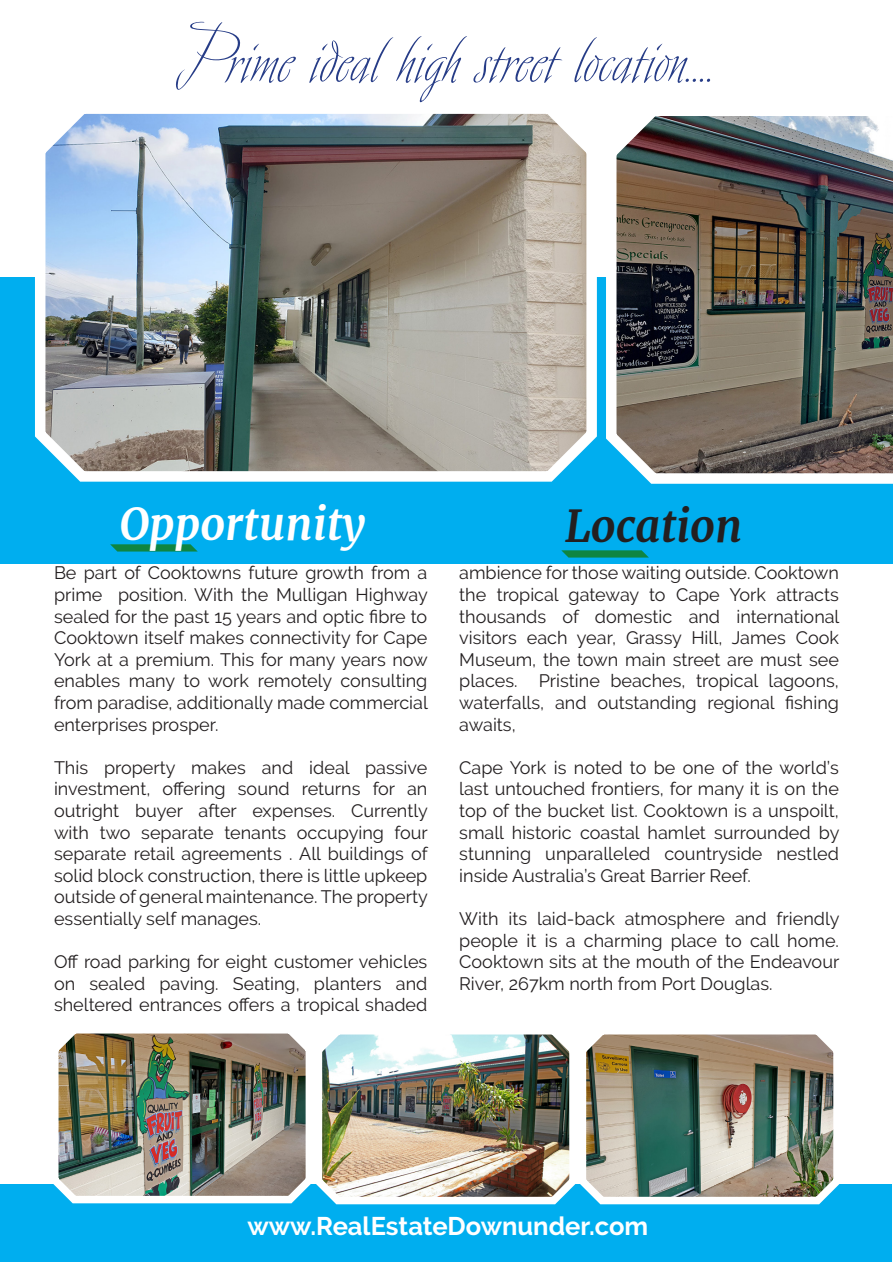
<style>
.page{position:relative;width:893px;height:1263px;background:#fff}
.page>*{position:absolute;margin:0;border:0;box-sizing:border-box;transform-origin:0 0}
.t1{font:85.5px "Avalon";color:#263c87}
.t2{font:italic 700 43.5px "Merriweather";color:#fff}
.t3{font:italic 700 43.5px "Merriweather";color:#231f20}
.t4{font:700 25.5px "Raleway";color:#fff}
.t5{font:18px/21.6px "Raleway";color:#231f20;text-align:justify}
</style>
<div class="page">
<div style="left:0;top:1185px;width:891px;height:77px;background:#00aeef"></div>
<div style="left:1px;top:277px;width:892px;height:286px;background:#00aeef"></div>
<img style="left:35px;top:113px;width:562px;height:369px">
<img style="left:606px;top:116px;width:287px;height:368px">
<img style="left:47px;top:1033px;width:264px;height:171px">
<img style="left:311px;top:1034px;width:264px;height:171px">
<img style="left:575px;top:1034px;width:269px;height:171px">
<svg style="left:561px;top:550px;width:88px;height:8px"></svg>
<svg style="left:110px;top:544px;width:87px;height:7px"></svg>
<p class="t1" style="left:177px;top:-1px;width:541px">Prime ideal high street location....</p>
<p class="t2" style="left:119px;top:498px;width:247px">Opportunity</p>
<p class="t3" style="left:565px;top:500px;width:179px">Location</p>
<p class="t5" style="left:54px;top:562px;width:375px">Be part of Cooktowns future growth from a prime position. With the Mulligan Highway sealed for the past 15 years and optic fibre to Cooktown itself makes connectivity for Cape York at a premium. This for many years now enables many to work remotely consulting from paradise, additionally made commercial enterprises prosper.</p>
<p class="t5" style="left:54px;top:756px;width:375px">This property makes and ideal passive investment, offering sound returns for an outright buyer after expenses. Currently with two separate tenants occupying four separate retail agreements . All buildings of solid block construction, there is little upkeep outside of general maintenance. The property essentially self manages.</p>
<p class="t5" style="left:54px;top:951px;width:375px">Off road parking for eight customer vehicles on sealed paving. Seating, planters and sheltered entrances offers a tropical shaded</p>
<p class="t5" style="left:459px;top:562px;width:382px">ambience for those waiting outside. Cooktown the tropical gateway to Cape York attracts thousands of domestic and international visitors each year, Grassy Hill, James Cook Museum, the town main street are must see places. Pristine beaches, tropical lagoons, waterfalls, and outstanding regional fishing awaits,</p>
<p class="t5" style="left:459px;top:756px;width:382px">Cape York is noted to be one of the world’s last untouched frontiers, for many it is on the top of the bucket list. Cooktown is a unspoilt, small historic coastal hamlet surrounded by stunning unparalleled countryside nestled inside Australia’s Great Barrier Reef.</p>
<p class="t5" style="left:459px;top:908px;width:382px">With its laid-back atmosphere and friendly people it is a charming place to call home.<br>Cooktown sits at the mouth of the Endeavour River, 267km north from Port Douglas.</p>
<h3 class="t4" style="left:247px;top:1211px;width:402px">www.RealEstateDownunder.com</h3>
</div>
